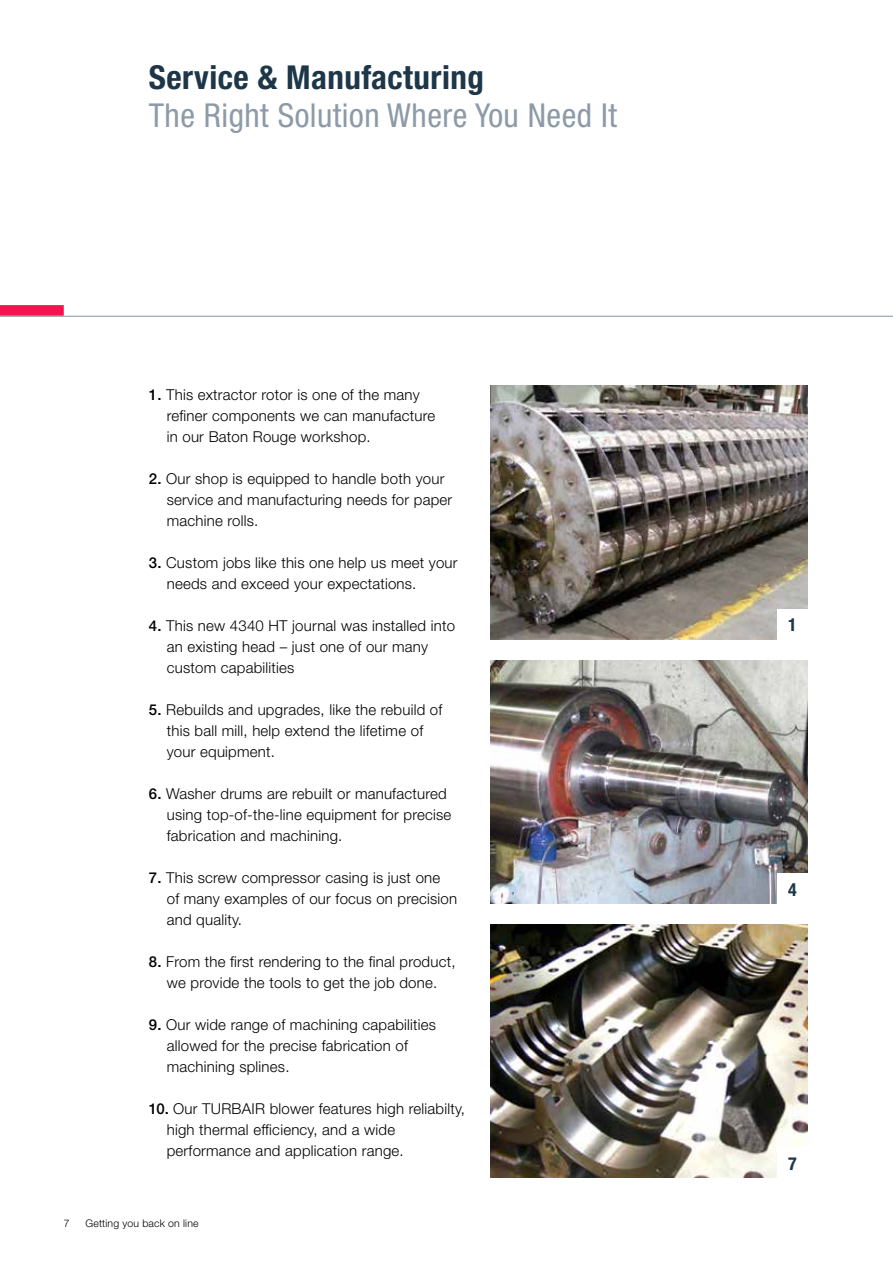
<style>
.page{position:relative;width:893px;height:1263px;background:#fff}
.page>*{position:absolute;margin:0;border:0;box-sizing:border-box;transform-origin:0 0}
.t1{font:condensed 33px "Helvetica Neue LT";letter-spacing:.015em;color:#8d9aa8}
.t2{font:700 condensed 33px "Helvetica Neue LT";letter-spacing:.015em;color:#1d3648}
.t3{font:700 condensed 18px "Helvetica Neue LT";color:#1d3648}
.t4{font:300 15px/21px "Helvetica Neue LT";letter-spacing:.015em;color:#000}
.t5{font:300 10.5px "Helvetica Neue LT";letter-spacing:.015em;color:#000}
.s1{font-family:"Helvetica Neue LT Std";font-weight:500}
</style>
<div class="page">
<img style="left:490px;top:924px;width:318px;height:254px">
<img style="left:490px;top:386px;width:318px;height:254px">
<img style="left:490px;top:660px;width:318px;height:244px">
<div style="left:777px;top:609px;width:41px;height:41px;background:#fff"></div>
<div style="left:777px;top:873px;width:41px;height:41px;background:#fff"></div>
<div style="left:777px;top:1147px;width:31px;height:31px;background:#fff"></div>
<div style="left:0;top:305px;width:64px;height:11px;background:#ed1651"></div>
<hr style="left:0;top:316px;width:893px;height:1px;background:#8d9aa8">
<h1 class="t2" style="left:149px;top:58px;width:337px">Service &amp; Manufacturing</h1>
<h1 class="t1" style="left:149px;top:96px;width:470px">The Right Solution Where You Need It</h1>
<p class="t4" style="left:167px;top:384px;width:270px;text-indent:-18px"><span class="s1">1.</span> This extractor rotor is one of the many refiner components we can manufacture in our Baton Rouge workshop.</p>
<p class="t4" style="left:167px;top:468px;width:287px;text-indent:-18px"><span class="s1">2.</span> Our shop is equipped to handle both your service and manufacturing needs for paper machine rolls.</p>
<p class="t4" style="left:167px;top:552px;width:292px;text-indent:-18px"><span class="s1">3.</span> Custom jobs like this one help us meet your needs and exceed your expectations.</p>
<p class="t4" style="left:167px;top:615px;width:290px;text-indent:-18px"><span class="s1">4.</span> This new 4340 HT journal was installed into an existing head – just one of our many custom capabilities</p>
<p class="t4" style="left:167px;top:699px;width:277px;text-indent:-18px"><span class="s1">5.</span> Rebuilds and upgrades, like the rebuild of this ball mill, help extend the lifetime of your equipment.</p>
<p class="t4" style="left:167px;top:783px;width:286px;text-indent:-18px"><span class="s1">6.</span> Washer drums are rebuilt or manufactured using top-of-the-line equipment for precise fabrication and machining.</p>
<p class="t4" style="left:167px;top:867px;width:292px;text-indent:-18px"><span class="s1">7.</span> This screw compressor casing is just one<br>of many examples of our focus on precision and quality.</p>
<p class="t4" style="left:149px;top:951px;width:308px;text-align:center"><span class="s1">8.</span> From the first rendering to the final product, we provide the tools to get the job done.</p>
<p class="t4" style="left:167px;top:1014px;width:271px;text-indent:-18px"><span class="s1">9.</span> Our wide range of machining capabilities allowed for the precise fabrication of machining splines.</p>
<p class="t4" style="left:167px;top:1098px;width:300px;text-indent:-18px"><span class="s1">10.</span> Our TURBAIR blower features high reliabilty, high thermal efficiency, and a wide performance and application range.</p>
<p class="t5" style="left:64px;top:1217px;width:7px">7</p>
<p class="t5" style="left:85px;top:1217px;width:115px">Getting you back on line</p>
<p class="t3" style="left:788px;top:614px;width:10px">1</p>
<p class="t3" style="left:788px;top:878px;width:10px">4</p>
<p class="t3" style="left:788px;top:1152px;width:10px">7</p>
</div>
